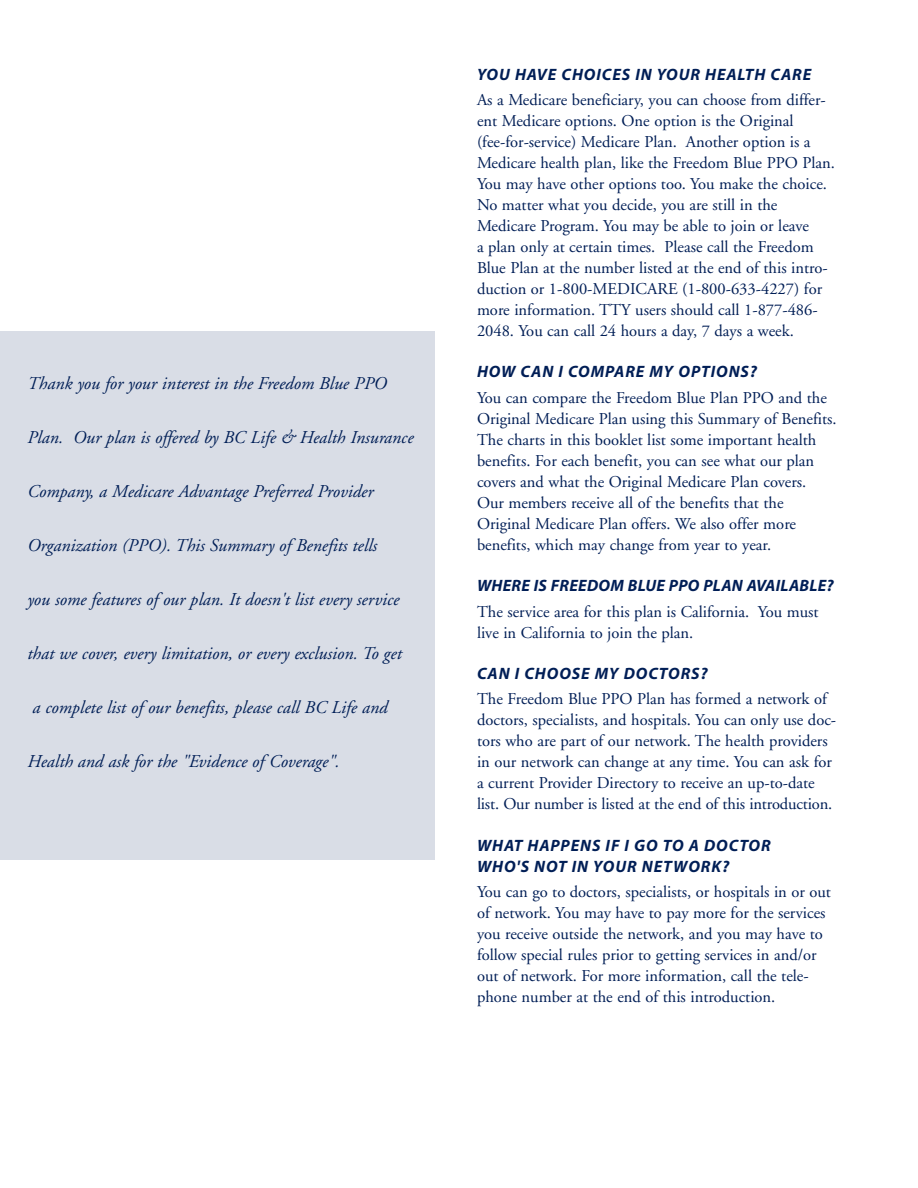
<style>
.page{position:relative;width:918px;height:1188px;background:#fff}
.page>*{position:absolute;margin:0;border:0;box-sizing:border-box;transform-origin:0 0}
.t1{font:italic 18px "Adobe Garamond";color:#001e56}
.t2{font:16.5px/21px "Adobe Garamond";color:#001e56}
.t3{font:italic 700 16.5px/21px "Myriad";letter-spacing:.055em;color:#001e56}
.t4{font:italic 700 16.5px "Myriad";letter-spacing:.015em;color:#001e56}
</style>
<div class="page">
<div style="left:0;top:331px;width:435px;height:528px;background:#d9dde6"></div>
<p class="t1" style="left:27px;top:376px;width:361px">Thank you for your interest in the Freedom Blue PPO</p>
<p class="t1" style="left:27px;top:430px;width:388px">Plan. Our plan is offered by BC Life &amp; Health Insurance</p>
<p class="t1" style="left:27px;top:484px;width:348px">Company, a Medicare Advantage Preferred Provider</p>
<p class="t1" style="left:27px;top:538px;width:351px">Organization (PPO). This Summary of Benefits tells</p>
<p class="t1" style="left:27px;top:592px;width:373px">you some features of our plan. It doesn't list every service</p>
<p class="t1" style="left:27px;top:646px;width:376px">that we cover, every limitation, or every exclusion. To get</p>
<p class="t1" style="left:32px;top:700px;width:357px">a complete list of our benefits, please call BC Life and</p>
<p class="t1" style="left:27px;top:754px;width:314px">Health and ask for the "Evidence of Coverage".</p>
<p class="t3" style="left:477px;top:65px;width:336px">YOU HAVE CHOICES IN YOUR HEALTH CARE</p>
<p class="t2" style="left:477px;top:91px;width:359px">As a Medicare beneficiary, you can choose from differ&shy;ent Medicare options. One option is the Original (fee-for-service) Medicare Plan. Another option is a Medicare health plan, like the Freedom Blue PPO Plan.<br>You may have other options too. You make the choice.<br>No matter what you decide, you are still in the Medicare Program. You may be able to join or leave<br>a plan only at certain times. Please call the Freedom Blue Plan at the number listed at the end of this intro&shy;duction or 1-800-MEDICARE (1-800-633-4227) for more information. TTY users should call 1-877-486- 2048. You can call 24 hours a day, 7 days a week.</p>
<p class="t3" style="left:477px;top:363px;width:282px">HOW CAN I COMPARE MY OPTIONS?</p>
<p class="t2" style="left:477px;top:389px;width:361px">You can compare the Freedom Blue Plan PPO and the Original Medicare Plan using this Summary of Benefits.<br>The charts in this booklet list some important health benefits. For each benefit, you can see what our plan covers and what the Original Medicare Plan covers.<br>Our members receive all of the benefits that the Original Medicare Plan offers. We also offer more benefits, which may change from year to year.</p>
<p class="t4" style="left:477px;top:579px;width:358px">WHERE IS FREEDOM BLUE PPO PLAN AVAILABLE?</p>
<p class="t2" style="left:477px;top:602px;width:343px">The service area for this plan is California. You must live in California to join the plan.</p>
<p class="t3" style="left:477px;top:664px;width:232px">CAN I CHOOSE MY DOCTORS?</p>
<p class="t2" style="left:477px;top:690px;width:361px">The Freedom Blue PPO Plan has formed a network of doctors, specialists, and hospitals. You can only use doc&shy;tors who are part of our network. The health providers in our network can change at any time. You can ask for a current Provider Directory to receive an up-to-date list. Our number is listed at the end of this introduction.</p>
<p class="t3" style="left:477px;top:836px;width:295px">WHAT HAPPENS IF I GO TO A DOCTOR<br>WHO'S NOT IN YOUR NETWORK?</p>
<p class="t2" style="left:477px;top:883px;width:356px">You can go to doctors, specialists, or hospitals in or out of network. You may have to pay more for the services you receive outside the network, and you may have to follow special rules prior to getting services in and/or out of network. For more information, call the tele&shy;phone number at the end of this introduction.</p>
</div>
